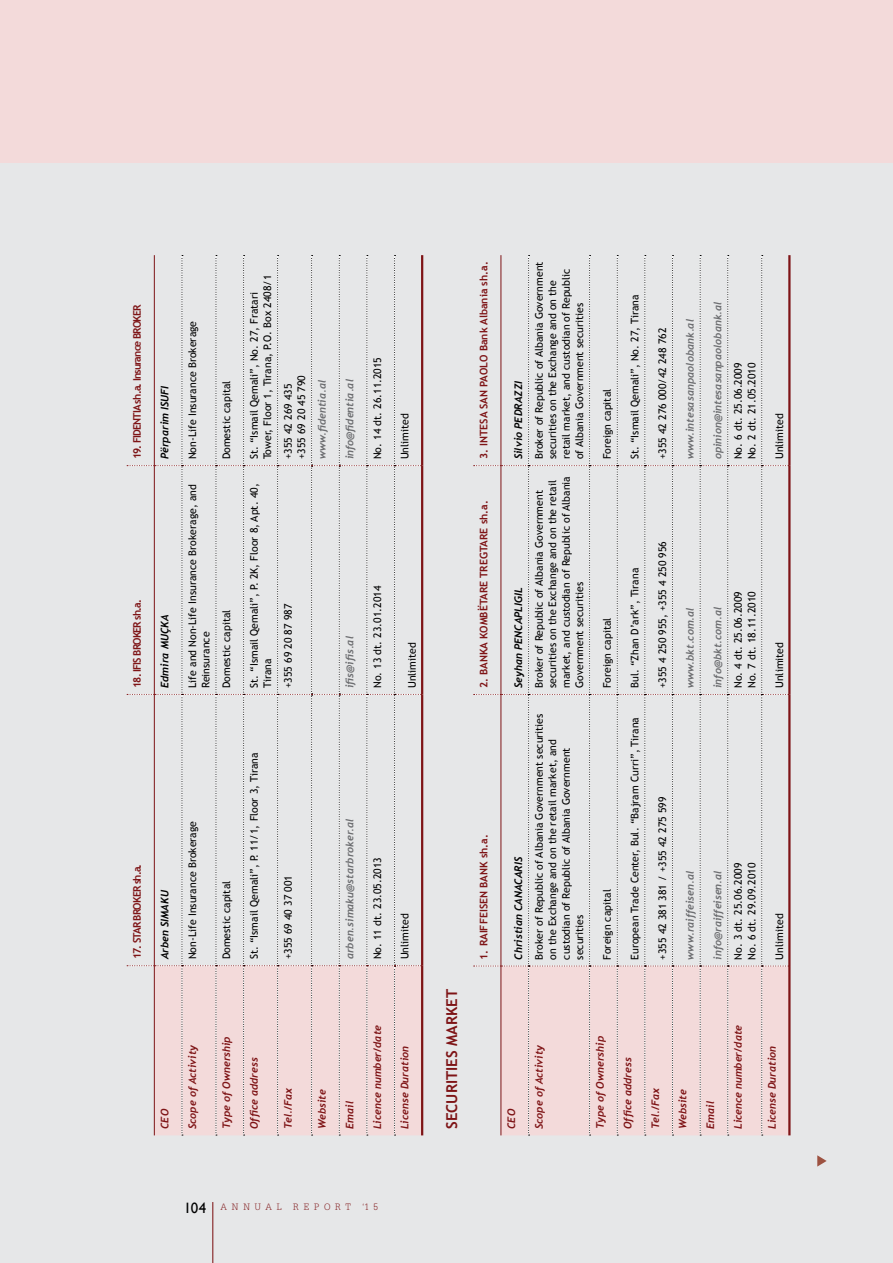
<style>
.page{position:relative;width:893px;height:1263px;background:#e6e7e8}
.page>*{position:absolute;margin:0;border:0;box-sizing:border-box;transform-origin:0 0}
.t1{font:700 15px "Trebuchet MS";color:#7e1416}
.t2{font:10.5px/13.5px "Trebuchet MS";color:#000}
.t3{font:italic 700 10.5px "Trebuchet";color:#7e1416}
.t4{font:italic 700 10.5px "Trebuchet";color:#6d6e71}
.t5{font:italic 700 10.5px "Trebuchet";color:#000}
.t6{font:700 10.5px "Trebuchet MS";color:#7e1416}
.t7{font:700 10.5px "Trebuchet MS";letter-spacing:-.08em;color:#7e1416}
.t8{font:300 9px "Glypha LT";letter-spacing:.545em;color:#7e1416}
.s1{font-family:"Gill Sans";font-weight:400;font-size:15px;color:#000}
</style>
<div class="page">
<hr style="left:212px;top:1202px;width:1px;height:61px;background:#7e1416">
<hr style="left:0;top:162px;width:893px;height:1px;background:#7e1416">
<div style="left:0;top:0;width:893px;height:162px;background:#f3dada"></div>
<svg style="left:817px;top:1155px;width:10px;height:11px"></svg>
<hr style="left:788px;top:966px;width:2px;height:169px;background:#7e1416">
<hr style="left:788px;top:694px;width:2px;height:272px;background:#7e1416">
<hr style="left:788px;top:466px;width:2px;height:228px;background:#7e1416">
<hr style="left:788px;top:255px;width:2px;height:211px;background:#7e1416">
<svg style="left:474px;top:255px;width:315px;height:881px"></svg>
<hr style="left:421px;top:966px;width:2px;height:169px;background:#7e1416">
<hr style="left:421px;top:694px;width:2px;height:272px;background:#7e1416">
<hr style="left:421px;top:466px;width:2px;height:228px;background:#7e1416">
<hr style="left:421px;top:255px;width:2px;height:211px;background:#7e1416">
<svg style="left:127px;top:255px;width:295px;height:881px"></svg>
<p class="t7" style="left:131px;top:459px;width:156px;rotate:-90deg">19. FIDENTIA sh.a. Insurance BROKER</p>
<p class="t7" style="left:131px;top:688px;width:91px;rotate:-90deg">18. IFIS BROKER sh.a.</p>
<p class="t5" style="left:158px;top:459px;width:75px;rotate:-90deg">Përparim ISUFI</p>
<p class="t5" style="left:158px;top:688px;width:76px;rotate:-90deg">Edmira MUÇKA</p>
<p class="t2" style="left:186px;top:459px;width:140px;rotate:-90deg">Non-Life Insurance Brokerage</p>
<p class="t2" style="left:186px;top:688px;width:205px;rotate:-90deg">Life and Non-Life Insurance Brokerage, and<br>Reinsurance</p>
<p class="t2" style="left:220px;top:459px;width:80px;rotate:-90deg">Domestic capital</p>
<p class="t2" style="left:220px;top:688px;width:80px;rotate:-90deg">Domestic capital</p>
<p class="t2" style="left:247px;top:459px;width:186px;rotate:-90deg">St. “Ismail Qemali”, No. 27, Fratari<br>Tower, Floor 1, Tirana, P.O. Box 2408/1</p>
<p class="t2" style="left:247px;top:688px;width:206px;rotate:-90deg">St. “Ismail Qemali”, P. 2K, Floor 8, Apt. 40,<br>Tirana</p>
<p class="t2" style="left:281px;top:459px;width:86px;rotate:-90deg">+355 42 269 435 +355 69 20 45 790</p>
<p class="t2" style="left:281px;top:688px;width:86px;rotate:-90deg">+355 69 20 87 987</p>
<p class="t4" style="left:316px;top:459px;width:81px;rotate:-90deg">www.fidentia.al</p>
<p class="t4" style="left:343px;top:459px;width:82px;rotate:-90deg">info@fidentia.al</p>
<p class="t4" style="left:343px;top:688px;width:54px;rotate:-90deg">ifis@ifis.al</p>
<p class="t2" style="left:371px;top:459px;width:104px;rotate:-90deg">No. 14 dt. 26.11.2015</p>
<p class="t2" style="left:371px;top:688px;width:104px;rotate:-90deg">No. 13 dt. 23.01.2014</p>
<p class="t2" style="left:398px;top:459px;width:48px;rotate:-90deg">Unlimited</p>
<p class="t2" style="left:405px;top:688px;width:48px;rotate:-90deg">Unlimited</p>
<p class="t7" style="left:131px;top:959px;width:97px;rotate:-90deg">17. STAR BROKER sh.a.</p>
<p class="t5" style="left:158px;top:959px;width:71px;rotate:-90deg">Arben SIMAKU</p>
<p class="t2" style="left:186px;top:959px;width:140px;rotate:-90deg">Non-Life Insurance Brokerage</p>
<p class="t2" style="left:220px;top:959px;width:80px;rotate:-90deg">Domestic capital</p>
<p class="t2" style="left:247px;top:959px;width:208px;rotate:-90deg">St. “Ismail Qemali”, P. 11/1, Floor 3, Tirana</p>
<p class="t2" style="left:281px;top:959px;width:86px;rotate:-90deg">+355 69 40 37 001</p>
<p class="t4" style="left:343px;top:959px;width:143px;rotate:-90deg">arben.simaku@starbroker.al</p>
<p class="t2" style="left:371px;top:959px;width:104px;rotate:-90deg">No. 11 dt. 23.05.2013</p>
<p class="t2" style="left:398px;top:959px;width:48px;rotate:-90deg">Unlimited</p>
<p class="t3" style="left:158px;top:1129px;width:22px;rotate:-90deg">CEO</p>
<p class="t3" style="left:186px;top:1129px;width:86px;rotate:-90deg">Scope of Activity</p>
<p class="t3" style="left:220px;top:1129px;width:94px;rotate:-90deg">Type of Ownership</p>
<p class="t3" style="left:248px;top:1129px;width:73px;rotate:-90deg">Office address</p>
<p class="t3" style="left:282px;top:1129px;width:43px;rotate:-90deg">Tel./Fax</p>
<p class="t3" style="left:316px;top:1129px;width:41px;rotate:-90deg">Website</p>
<p class="t3" style="left:343px;top:1129px;width:29px;rotate:-90deg">Email</p>
<p class="t3" style="left:371px;top:1129px;width:106px;rotate:-90deg">Licence number/date</p>
<p class="t3" style="left:398px;top:1129px;width:84px;rotate:-90deg">License Duration</p>
<p class="t8" style="left:184px;top:1201px;width:100px"><span class="s1">104</span> ANNUAL</p>
<p class="t8" style="left:293px;top:1201px;width:59px">REPORT</p>
<p class="t8" style="left:362px;top:1201px;width:17px">‘1 5</p>
<h1 class="t1" style="left:443px;top:1129px;width:141px;rotate:-90deg">SECURITIES MARKET</h1>
<p class="t6" style="left:477px;top:459px;width:199px;rotate:-90deg">3. INTESA SAN PAOLO Bank Albania sh.a.</p>
<p class="t6" style="left:477px;top:688px;width:189px;rotate:-90deg">2. BANKA KOMBËTARE TREGTARE sh.a.</p>
<p class="t6" style="left:477px;top:960px;width:127px;rotate:-90deg">1. RAIFFEISEN BANK sh.a.</p>
<p class="t5" style="left:512px;top:459px;width:80px;rotate:-90deg">Silvio PEDRAZZI</p>
<p class="t5" style="left:512px;top:688px;width:102px;rotate:-90deg">Seyhan PENCAPLIGIL</p>
<p class="t5" style="left:512px;top:960px;width:104px;rotate:-90deg">Christian CANACARIS</p>
<p class="t2" style="left:532px;top:459px;width:199px;rotate:-90deg">Broker of Republic of Albania Government securities on the Exchange and on the retail market, and custodian of Republic of Albania Government securities</p>
<p class="t2" style="left:532px;top:688px;width:214px;rotate:-90deg">Broker of Republic of Albania Government securities on the Exchange and on the retail market, and custodian of Republic of Albania Government securities</p>
<p class="t2" style="left:532px;top:960px;width:248px;rotate:-90deg">Broker of Republic of Albania Government securities on the Exchange and on the retail market, and custodian of Republic of Albania Government securities</p>
<p class="t2" style="left:600px;top:459px;width:72px;rotate:-90deg">Foreign capital</p>
<p class="t2" style="left:628px;top:459px;width:166px;rotate:-90deg">St. “Ismail Qemali”, No. 27, Tirana</p>
<p class="t2" style="left:656px;top:459px;width:133px;rotate:-90deg">+355 42 276 000/42 248 762</p>
<p class="t4" style="left:684px;top:459px;width:142px;rotate:-90deg">www.intesasanpaolobank.al</p>
<p class="t4" style="left:711px;top:459px;width:160px;rotate:-90deg">opinion@intesasanpaolobank.al</p>
<p class="t2" style="left:732px;top:459px;width:98px;rotate:-90deg">No. 6 dt. 25.06.2009<br>No. 2 dt. 21.05.2010</p>
<p class="t2" style="left:773px;top:459px;width:48px;rotate:-90deg">Unlimited</p>
<p class="t2" style="left:600px;top:688px;width:72px;rotate:-90deg">Foreign capital</p>
<p class="t2" style="left:600px;top:960px;width:72px;rotate:-90deg">Foreign capital</p>
<p class="t2" style="left:628px;top:688px;width:122px;rotate:-90deg">Bul. “Zhan D’ark”, Tirana</p>
<p class="t2" style="left:628px;top:960px;width:244px;rotate:-90deg">European Trade Center, Bul. “Bajram Curri”, Tirana</p>
<p class="t2" style="left:656px;top:688px;width:149px;rotate:-90deg">+355 4 250 955, +355 4 250 956</p>
<p class="t4" style="left:684px;top:688px;width:82px;rotate:-90deg">www.bkt.com.al</p>
<p class="t4" style="left:711px;top:688px;width:83px;rotate:-90deg">info@bkt.com.al</p>
<p class="t2" style="left:732px;top:688px;width:98px;rotate:-90deg">No. 4 dt. 25.06.2009<br>No. 7 dt. 18.11.2010</p>
<p class="t2" style="left:656px;top:960px;width:164px;rotate:-90deg">+355 42 381 381 / +355 42 275 599</p>
<p class="t4" style="left:684px;top:960px;width:90px;rotate:-90deg">www.raiffeisen.al</p>
<p class="t4" style="left:711px;top:960px;width:91px;rotate:-90deg">info@raiffeisen.al</p>
<p class="t2" style="left:732px;top:960px;width:98px;rotate:-90deg">No. 3 dt. 25.06.2009<br>No. 6 dt. 29.09.2010</p>
<p class="t2" style="left:773px;top:688px;width:48px;rotate:-90deg">Unlimited</p>
<p class="t2" style="left:773px;top:960px;width:48px;rotate:-90deg">Unlimited</p>
<p class="t3" style="left:505px;top:1129px;width:22px;rotate:-90deg">CEO</p>
<p class="t3" style="left:533px;top:1129px;width:86px;rotate:-90deg">Scope of Activity</p>
<p class="t3" style="left:594px;top:1129px;width:94px;rotate:-90deg">Type of Ownership</p>
<p class="t3" style="left:621px;top:1129px;width:73px;rotate:-90deg">Office address</p>
<p class="t3" style="left:649px;top:1129px;width:43px;rotate:-90deg">Tel./Fax</p>
<p class="t3" style="left:676px;top:1129px;width:41px;rotate:-90deg">Website</p>
<p class="t3" style="left:704px;top:1129px;width:29px;rotate:-90deg">Email</p>
<p class="t3" style="left:732px;top:1129px;width:106px;rotate:-90deg">Licence number/date</p>
<p class="t3" style="left:766px;top:1129px;width:84px;rotate:-90deg">License Duration</p>
</div>
